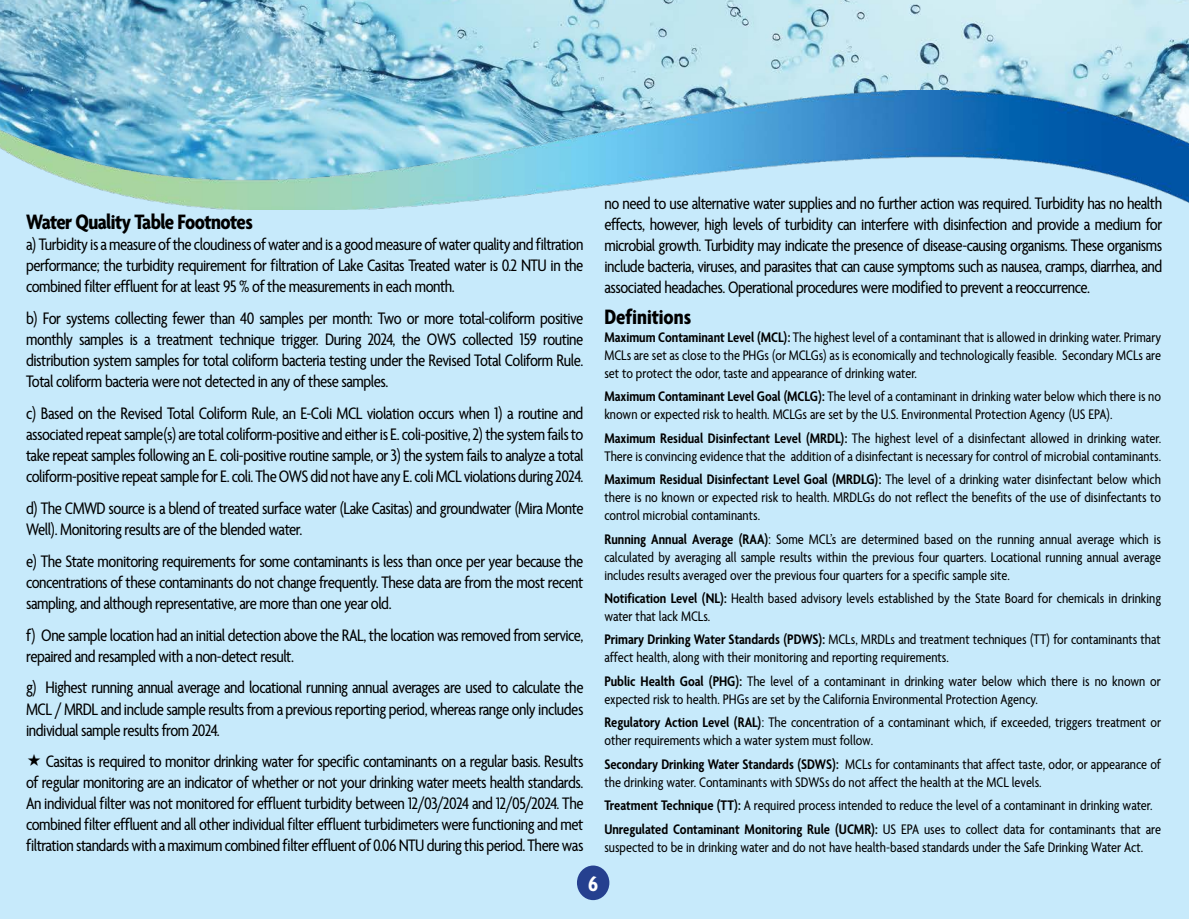
<style>
.page{position:relative;width:1189px;height:919px;background:#fff}
.page>*{position:absolute;margin:0;border:0;box-sizing:border-box;transform-origin:0 0}
.t1{font:700 22.5px "Agenda One Condensed";letter-spacing:-.025em;color:#000}
.t2{font:700 22.5px "Agenda One Condensed";color:#000}
.t3{font:700 22.5px "Agenda One Condensed";color:#fff}
.t4{font:18px/21px "Agenda One Condensed";letter-spacing:-.025em;color:#000;text-align:justify}
.t5{font:15px/18px "Agenda One Condensed";color:#000}
.s1{font-weight:600}
</style>
<div class="page">
<div style="left:0;top:0;width:1188px;height:918px;background:#c7eafb"></div>
<div style="left:576px;top:865px;width:33px;height:34px;background:#25408f;border-radius:50%"></div>
<img style="left:0;top:0;width:1188px;height:90px">
<img style="left:0;top:90px;width:1188px;height:119px">
<p class="t1" style="left:26px;top:210px;width:228px">Water Quality Table Footnotes</p>
<p class="t4" style="left:26px;top:234px;width:558px">a) Turbidity is a measure of the cloudiness of water and is a good measure of water quality and filtration performance; the turbidity requirement for filtration of Lake Casitas Treated water is 0.2 NTU in the combined filter effluent for at least 95 % of the measurements in each month.</p>
<p class="t4" style="left:26px;top:308px;width:558px">b) For systems collecting fewer than 40 samples per month: Two or more total-coliform positive monthly samples is a treatment technique trigger. During 2024, the OWS collected 159 routine distribution system samples for total coliform bacteria testing under the Revised Total Coliform Rule.<br>Total coliform bacteria were not detected in any of these samples.</p>
<p class="t4" style="left:26px;top:403px;width:558px">c) Based on the Revised Total Coliform Rule, an E-Coli MCL violation occurs when 1) a routine and associated repeat sample(s) are total coliform-positive and either is E. coli-positive, 2) the system fails to take repeat samples following an E. coli-positive routine sample, or 3) the system fails to analyze a total coliform-positive repeat sample for E. coli. The OWS did not have any E. coli MCL violations during 2024.</p>
<p class="t4" style="left:26px;top:497px;width:558px">d) The CMWD source is a blend of treated surface water (Lake Casitas) and groundwater (Mira Monte<br>Well). Monitoring results are of the blended water.</p>
<p class="t4" style="left:26px;top:550px;width:558px">e) The State monitoring requirements for some contaminants is less than once per year because the concentrations of these contaminants do not change frequently. These data are from the most recent sampling, and although representative, are more than one year old.</p>
<p class="t4" style="left:26px;top:624px;width:558px">f) One sample location had an initial detection above the RAL, the location was removed from service, repaired and resampled with a non-detect result.</p>
<p class="t4" style="left:26px;top:677px;width:558px">g) Highest running annual average and locational running annual averages are used to calculate the MCL / MRDL and include sample results from a previous reporting period, whereas range only includes individual sample results from 2024.</p>
<p class="t4" style="left:26px;top:751px;width:558px;text-indent:20px">Casitas is required to monitor drinking water for specific contaminants on a regular basis. Results of regular monitoring are an indicator of whether or not your drinking water meets health standards.<br>An individual filter was not monitored for effluent turbidity between 12/03/2024 and 12/05/2024. The combined filter effluent and all other individual filter effluent turbidimeters were functioning and met filtration standards with a maximum combined filter effluent of 0.06 NTU during this period. There was</p>
<p class="t4" style="left:604px;top:193px;width:559px">no need to use alternative water supplies and no further action was required. Turbidity has no health effects, however, high levels of turbidity can interfere with disinfection and provide a medium for microbial growth. Turbidity may indicate the presence of disease-causing organisms. These organisms include bacteria, viruses, and parasites that can cause symptoms such as nausea, cramps, diarrhea, and associated headaches. Operational procedures were modified to prevent a reoccurrence.</p>
<p class="t2" style="left:604px;top:305px;width:88px">Definitions</p>
<p class="t5" style="left:604px;top:328px;width:558px;text-align:justify"><span class="s1">Maximum Contaminant Level (MCL):</span> The highest level of a contaminant that is allowed in drinking water. Primary MCLs are set as close to the PHGs (or MCLGs) as is economically and technologically feasible. Secondary MCLs are set to protect the odor, taste and appearance of drinking water.</p>
<p class="t5" style="left:604px;top:387px;width:558px"><span class="s1">Maximum Contaminant Level Goal (MCLG):</span> The level of a contaminant in drinking water below which there is no known or expected risk to health. MCLGs are set by the U.S. Environmental Protection Agency (US EPA).</p>
<p class="t5" style="left:604px;top:429px;width:558px"><span class="s1">Maximum Residual Disinfectant Level (MRDL):</span> The highest level of a disinfectant allowed in drinking water.<br>There is convincing evidence that the addition of a disinfectant is necessary for control of microbial contaminants.</p>
<p class="t5" style="left:604px;top:470px;width:558px;text-align:justify"><span class="s1">Maximum Residual Disinfectant Level Goal (MRDLG):</span> The level of a drinking water disinfectant below which there is no known or expected risk to health. MRDLGs do not reflect the benefits of the use of disinfectants to control microbial contaminants.</p>
<p class="t5" style="left:604px;top:530px;width:558px;text-align:justify"><span class="s1">Running Annual Average (RAA)</span>: Some MCL’s are determined based on the running annual average which is calculated by averaging all sample results within the previous four quarters. Locational running annual average includes results averaged over the previous four quarters for a specific sample site.</p>
<p class="t5" style="left:604px;top:589px;width:558px"><span class="s1">Notification Level (NL):</span> Health based advisory levels established by the State Board for chemicals in drinking water that lack MCLs.</p>
<p class="t5" style="left:604px;top:630px;width:558px"><span class="s1">Primary Drinking Water Standards (PDWS):</span> MCLs, MRDLs and treatment techniques (TT) for contaminants that affect health, along with their monitoring and reporting requirements.</p>
<p class="t5" style="left:604px;top:672px;width:558px"><span class="s1">Public Health Goal (PHG):</span> The level of a contaminant in drinking water below which there is no known or expected risk to health. PHGs are set by the California Environmental Protection Agency.</p>
<p class="t5" style="left:604px;top:713px;width:558px"><span class="s1">Regulatory Action Level (RAL)</span>: The concentration of a contaminant which, if exceeded, triggers treatment or other requirements which a water system must follow.</p>
<p class="t5" style="left:604px;top:755px;width:558px"><span class="s1">Secondary Drinking Water Standards (SDWS):</span> MCLs for contaminants that affect taste, odor, or appearance of the drinking water. Contaminants with SDWSs do not affect the health at the MCL levels.</p>
<p class="t5" style="left:604px;top:793px;width:558px;line-height:23.4px"><span class="s1">Treatment Technique (TT):</span> A required process intended to reduce the level of a contaminant in drinking water.<br><span class="s1">Unregulated Contaminant Monitoring Rule (UCMR):</span> US EPA uses to collect data for contaminants that are</p>
<p class="t5" style="left:604px;top:837px;width:540px">suspected to be in drinking water and do not have health-based standards under the Safe Drinking Water Act.</p>
<p class="t3" style="left:588px;top:871px;width:11px">6</p>
</div>
